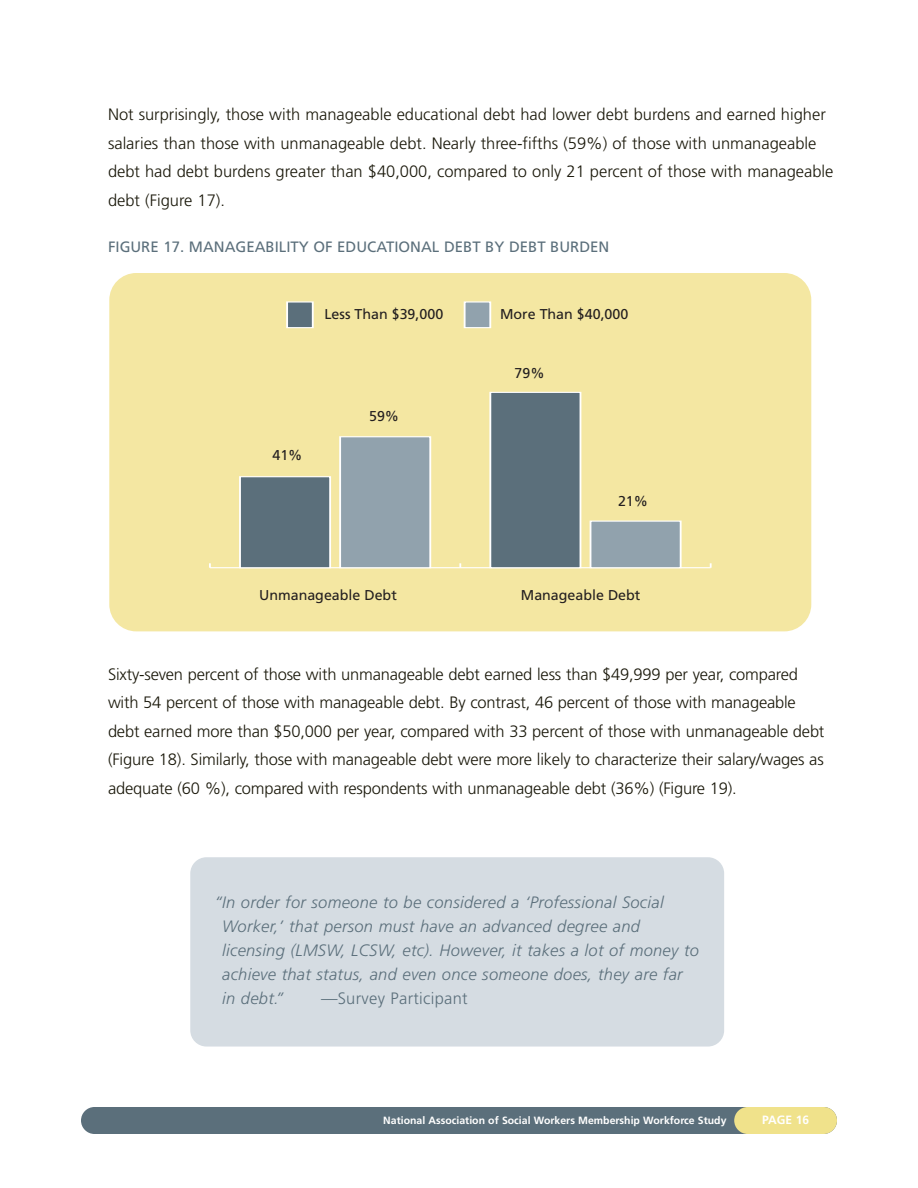
<style>
.page{position:relative;width:918px;height:1188px;background:#fff}
.page>*{position:absolute;margin:0;border:0;box-sizing:border-box;transform-origin:0 0}
.t1{font:300 16.5px/28.5px "Frutiger";letter-spacing:-.01em;color:#1a180a}
.t2{font:italic 300 16.5px/24px "Frutiger";letter-spacing:.015em;color:#5b6f7b}
.t3{font:300 16.5px "Frutiger";letter-spacing:.015em;color:#5b6f7b}
.t4{font:15px "Frutiger";color:#5b6f7b}
.t5{font:14.25px "Frutiger";color:#231f20}
.t6{font:700 12px "Frutiger";color:#fff}
.t7{font:700 10.5px "Frutiger";color:#fff}
</style>
<div class="page">
<div style="left:81px;top:1107px;width:756px;height:27px;background:#5b6f7b;border-radius:14px"></div>
<div style="left:734px;top:1107px;width:103px;height:27px;background:#f0e28b;border-radius:14px"></div>
<div style="left:190px;top:857px;width:534px;height:190px;background:#d5dce2;border-radius:16px"></div>
<div style="left:109px;top:273px;width:702px;height:358px;background:#f4e7a2;border-radius:27px"></div>
<div style="left:287px;top:302px;width:26px;height:26px;background:#5b6f7b"></div>
<div style="left:286px;top:301px;width:27px;height:27px;border:1px solid #fff"></div>
<div style="left:465px;top:302px;width:25px;height:26px;background:#91a2ad"></div>
<div style="left:464px;top:301px;width:27px;height:27px;border:1px solid #fff"></div>
<hr style="left:210px;top:567px;width:501px;height:1px;background:#fff">
<div style="left:340px;top:437px;width:90px;height:131px;background:#91a2ad"></div>
<div style="left:339px;top:436px;width:92px;height:132px;border:1px solid #fff"></div>
<div style="left:591px;top:521px;width:90px;height:47px;background:#91a2ad"></div>
<div style="left:590px;top:520px;width:91px;height:48px;border:1px solid #fff"></div>
<div style="left:240px;top:477px;width:90px;height:91px;background:#5b6f7b"></div>
<div style="left:239px;top:476px;width:92px;height:92px;border:1px solid #fff"></div>
<div style="left:490px;top:392px;width:90px;height:176px;background:#5b6f7b"></div>
<div style="left:490px;top:392px;width:91px;height:176px;border:1px solid #fff"></div>
<p class="t1" style="left:108px;top:102px;width:727px">Not surprisingly, those with manageable educational debt had lower debt burdens and earned higher salaries than those with unmanageable debt. Nearly three-fifths (59%) of those with unmanageable debt had debt burdens greater than $40,000, compared to only 21 percent of those with manageable debt (Figure 17).</p>
<p class="t4" style="left:108px;top:241px;width:503px">FIGURE 17. MANAGEABILITY OF EDUCATIONAL DEBT BY DEBT BURDEN</p>
<p class="t5" style="left:324px;top:309px;width:120px">Le Than $39,000</p>
<p class="t5" style="left:500px;top:309px;width:130px">More Than $40,000</p>
<p class="t5" style="left:272px;top:449px;width:32px">41%</p>
<p class="t5" style="left:369px;top:410px;width:32px">59%</p>
<p class="t5" style="left:515px;top:367px;width:32px">79%</p>
<p class="t5" style="left:618px;top:496px;width:32px">21%</p>
<p class="t5" style="left:259px;top:589px;width:139px">Unmanageable Debt</p>
<p class="t5" style="left:521px;top:589px;width:121px">Manageable Debt</p>
<p class="t1" style="left:108px;top:661px;width:718px">Sixty-seven percent of those with unmanageable debt earned less than $49,999 per year, compared with 54 percent of those with manageable debt. By contrast, 46 percent of those with manageable debt earned more than $50,000 per year, compared with 33 percent of those with unmanageable debt (Figure 18). Similarly, those with manageable debt were more likely to characterize their salary/wages as adequate (60 %), compared with respondents with unmanageable debt (36%) (Figure 19).</p>
<p class="t2" style="left:222px;top:892px;width:478px;text-indent:-8px">“In order for someone to be considered a ‘Professional Social Worker,’ that person must have an advanced degree and licensing (LMSW, LCSW, etc). However, it takes a lot of money to achieve that status, and even once someone does, they are far in debt.”</p>
<p class="t3" style="left:321px;top:992px;width:148px">—Survey Participant</p>
<p class="t7" style="left:383px;top:1116px;width:345px">National Association of Social Workers Membership Workforce Study</p>
<p class="t6" style="left:762px;top:1115px;width:48px">PAGE 16</p>
</div>
